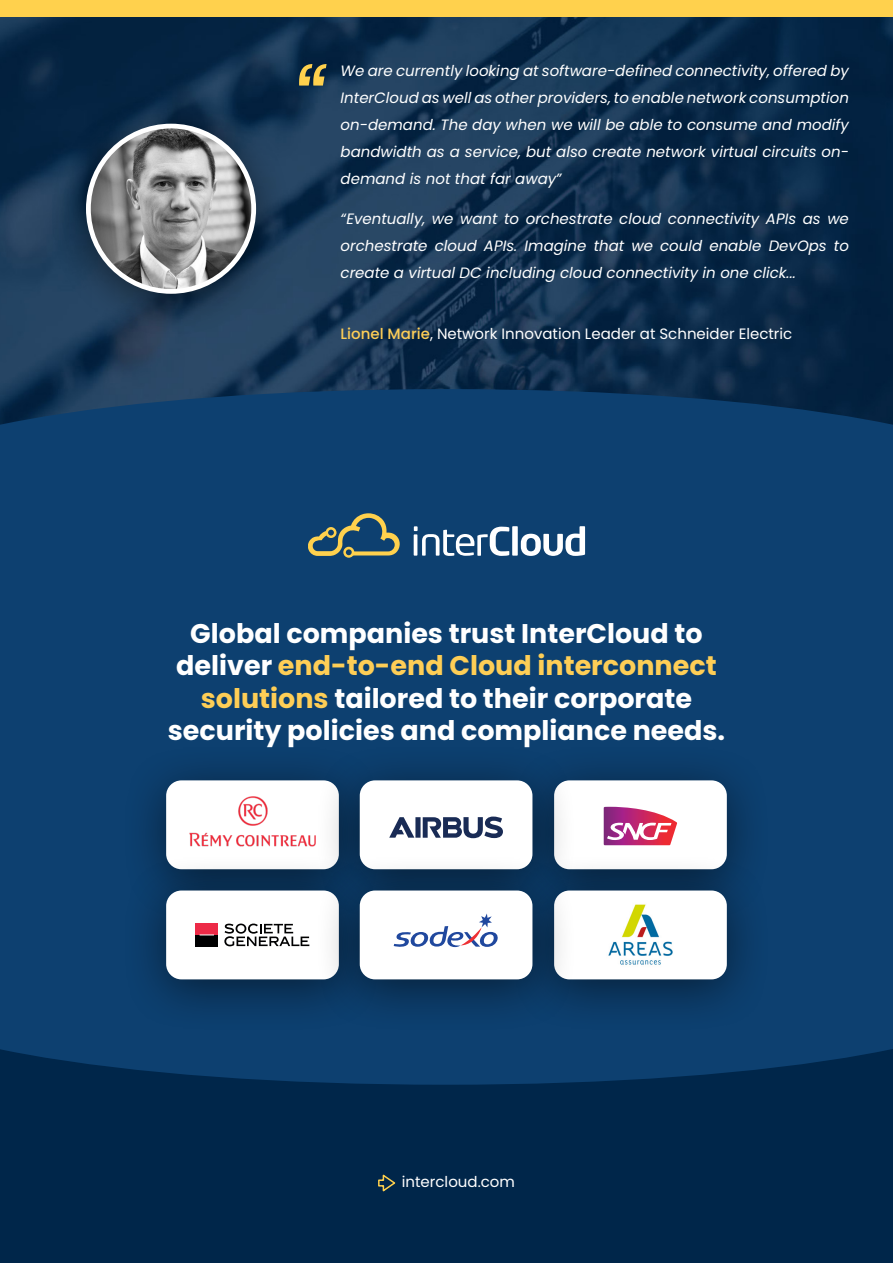
<style>
.page{position:relative;width:893px;height:1263px;background:#fff}
.page>*{position:absolute;margin:0;border:0;box-sizing:border-box;transform-origin:0 0}
.t1{font:700 27px/32.4px "Poppins";color:#fff;text-align:center}
.t2{font:italic 15px/27px "Poppins";color:#fff;text-align:justify}
.t3{font:15px "Poppins";color:#fff}
.s1{font-weight:500;color:#fece56}
.s2{color:#fece56}
</style>
<div class="page">
<div style="left:0;top:1120px;width:893px;height:143px;background:#00264a"></div>
<div style="left:0;top:366px;width:893px;height:740px;background:#0d4070"></div>
<div style="left:0;top:0;width:893px;height:77px;background:#ffd14d"></div>
<img style="left:0;top:17px;width:893px;height:372px">
<svg style="left:0;top:389px;width:893px;height:167px"></svg>
<svg style="left:0;top:1049px;width:893px;height:71px;fill:#00264a"></svg>
<svg style="left:299px;top:64px;width:28px;height:22px"></svg>
<div style="left:49px;top:94px;width:244px;height:244px;background:#000;opacity:.5"></div>
<img style="left:88px;top:126px;width:166px;height:165px;border-radius:83px">
<div style="left:86px;top:124px;width:170px;height:170px;border:5px solid #fff;border-radius:50%"></div>
<svg style="left:378px;top:1174px;width:18px;height:18px"></svg>
<svg style="left:414px;top:526px;width:95px;height:30px"></svg>
<div style="left:512px;top:526px;width:6px;height:30px;background:#fff"></div>
<svg style="left:521px;top:526px;width:64px;height:30px"></svg>
<svg style="left:308px;top:513px;width:92px;height:45px"></svg>
<div style="left:121px;top:743px;width:263px;height:180px;background:#000;opacity:.5"></div>
<div style="left:166px;top:780px;width:173px;height:89px;background:#fff;border-radius:15px"></div>
<div style="left:121px;top:853px;width:263px;height:180px;background:#000;opacity:.5"></div>
<div style="left:166px;top:890px;width:173px;height:89px;background:#fff;border-radius:15px"></div>
<svg style="left:224px;top:923px;width:85px;height:23px"></svg>
<div style="left:196px;top:923px;width:22px;height:12px;background:#ed2a47"></div>
<div style="left:196px;top:935px;width:22px;height:11px;background:#000001"></div>
<svg style="left:200px;top:934px;width:14px;height:1px"></svg>
<div style="left:509px;top:743px;width:263px;height:180px;background:#000;opacity:.5"></div>
<div style="left:554px;top:780px;width:173px;height:89px;background:#fff;border-radius:15px"></div>
<svg style="left:604px;top:807px;width:73px;height:38px"></svg>
<div style="left:509px;top:853px;width:263px;height:180px;background:#000;opacity:.5"></div>
<div style="left:554px;top:890px;width:173px;height:89px;background:#fff;border-radius:15px"></div>
<img style="left:608px;top:904px;width:65px;height:61px">
<div style="left:314px;top:743px;width:264px;height:180px;background:#000;opacity:.5"></div>
<div style="left:360px;top:780px;width:172px;height:89px;background:#fff;border-radius:15px"></div>
<svg style="left:389px;top:816px;width:114px;height:22px"></svg>
<div style="left:314px;top:853px;width:264px;height:180px;background:#000;opacity:.5"></div>
<div style="left:360px;top:890px;width:172px;height:89px;background:#fff;border-radius:15px"></div>
<svg style="left:394px;top:913px;width:104px;height:35px"></svg>
<img style="left:189px;top:796px;width:127px;height:50px">
<p class="t2" style="left:341px;top:57px;width:510px">We are currently looking at software-defined connectivity, offered by InterCloud as well as other providers, to enable network consumption on-demand. The day when we will be able to consume and modify bandwidth as a service, but also create network virtual circuits on&shy;demand is not that far away”</p>
<p class="t2" style="left:341px;top:205px;width:510px">“Eventually, we want to orchestrate cloud connectivity APIs as we orchestrate cloud APIs. Imagine that we could enable DevOps to create a virtual DC including cloud connectivity in one click...</p>
<p class="t3" style="left:341px;top:325px;width:453px"><span class="s1">Lionel Marie</span>, Network Innovation Leader at Schneider Electric</p>
<p class="t1" style="left:168px;top:617px;width:559px">Global companies trust InterCloud to deliver <span class="s2">end-to-end Cloud interconnect solutions</span> tailored to their corporate security policies and compliance needs.</p>
<p class="t3" style="left:402px;top:1173px;width:115px">intercloud.com</p>
</div>
